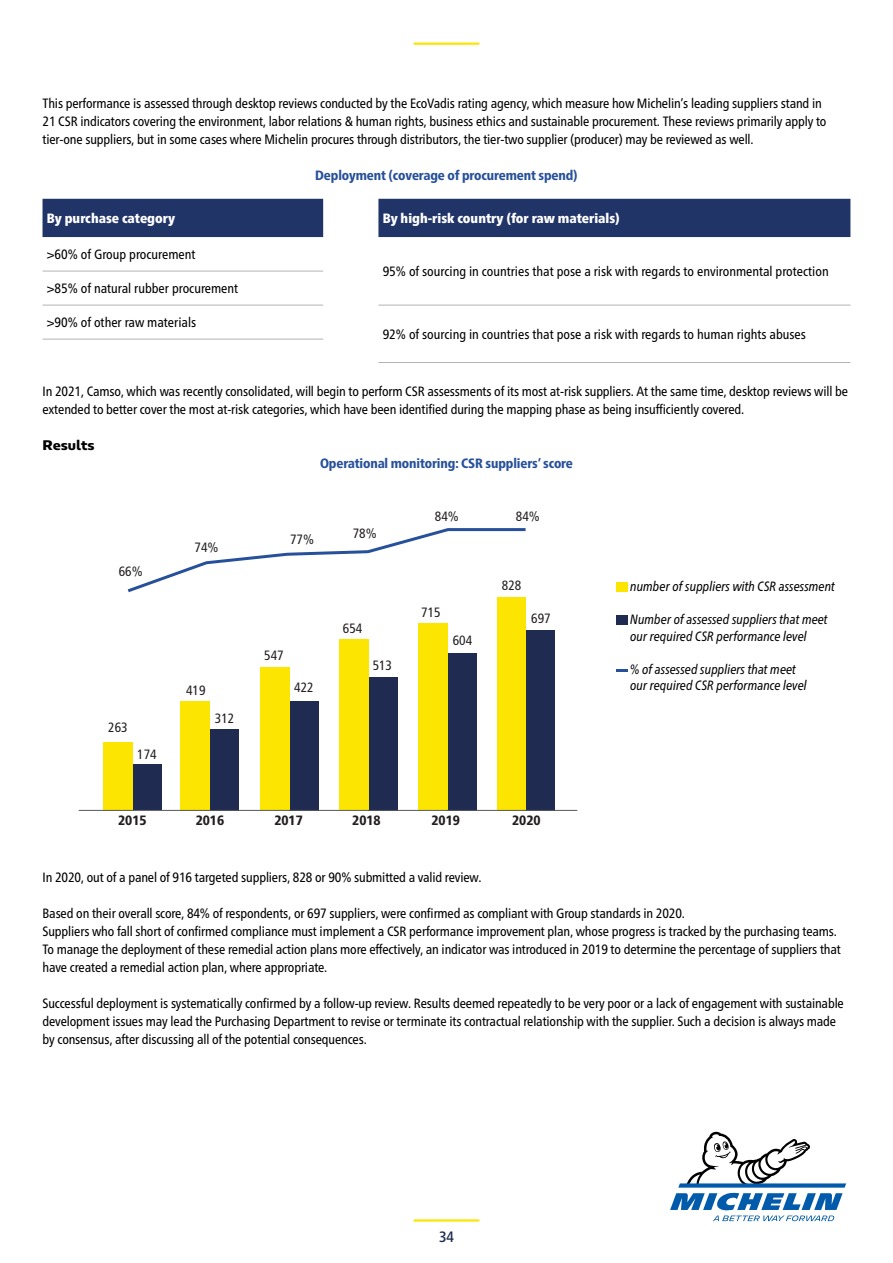
<style>
.page{position:relative;width:893px;height:1263px;background:#fff}
.page>*{position:absolute;margin:0;border:0;box-sizing:border-box;transform-origin:0 0}
.t1{font:500 condensed 15px "Frutiger Neue LTW1 G";color:#202b51}
.t2{font:condensed 13.5px/18px "Frutiger Neue LTW1 G";letter-spacing:-.01em;color:#000}
.t3{font:italic condensed 13.5px/16.5px "Frutiger Neue LTW1 G";color:#000}
.t4{font:800 condensed 13.5px "Frutiger Neue LTW1 G";letter-spacing:-.01em;color:#27509b}
.t5{font:condensed 13.5px "Frutiger LT Std";color:#231f20}
.t6{font:900 condensed 13.5px "Frutiger Neue LTW1 G";color:#fff}
.t7{font:800 condensed 13.5px "Frutiger Neue LTW1 G";color:#231f20}
.t8{font:700 13.5px "Michelin Unit Text";letter-spacing:-.01em;color:#000}
</style>
<div class="page">
<div style="left:43px;top:199px;width:807px;height:38px;background:#213468"></div>
<hr style="left:43px;top:271px;width:280px;height:1px;background:#b3b3b3">
<hr style="left:43px;top:305px;width:280px;height:1px;background:#b3b3b3">
<hr style="left:378px;top:305px;width:472px;height:1px;background:#b3b3b3">
<hr style="left:43px;top:339px;width:280px;height:1px;background:#b3b3b3">
<hr style="left:378px;top:362px;width:472px;height:1px;background:#b3b3b3">
<div style="left:526px;top:630px;width:29px;height:180px;background:#202b51"></div>
<div style="left:497px;top:597px;width:29px;height:213px;background:#fce500"></div>
<svg style="left:127px;top:528px;width:399px;height:65px"></svg>
<div style="left:132px;top:765px;width:30px;height:45px;background:#202b51"></div>
<div style="left:209px;top:729px;width:30px;height:82px;background:#202b51"></div>
<div style="left:290px;top:701px;width:29px;height:110px;background:#202b51"></div>
<div style="left:368px;top:677px;width:30px;height:134px;background:#202b51"></div>
<div style="left:448px;top:653px;width:29px;height:158px;background:#202b51"></div>
<div style="left:103px;top:742px;width:30px;height:69px;background:#fce500"></div>
<div style="left:180px;top:701px;width:29px;height:110px;background:#fce500"></div>
<div style="left:260px;top:667px;width:29px;height:143px;background:#fce500"></div>
<div style="left:339px;top:639px;width:29px;height:171px;background:#fce500"></div>
<div style="left:418px;top:623px;width:29px;height:187px;background:#fce500"></div>
<hr style="left:79px;top:810px;width:498px;height:1px;background:#57585a">
<div style="left:616px;top:582px;width:11px;height:9px;background:#fce500"></div>
<div style="left:616px;top:615px;width:11px;height:9px;background:#202b51"></div>
<svg style="left:616px;top:669px;width:11px;height:3px"></svg>
<hr style="left:414px;top:1219px;width:64px;height:2px;background:#fce500">
<hr style="left:414px;top:43px;width:64px;height:2px;background:#fce500">
<svg style="left:670px;top:1132px;width:176px;height:89px"></svg>
<p class="t2" style="left:43px;top:93px;width:785px">This performance is assessed through desktop reviews conducted by the EcoVadis rating agency, which measure how Michelin’s leading suppliers stand in<br>21 CSR indicators covering the environment, labor relations &amp; human rights, business ethics and sustainable procurement. These reviews primarily apply to tier-one suppliers, but in some cases where Michelin procures through distributors, the tier-two supplier (producer) may be reviewed as well.</p>
<p class="t4" style="left:315px;top:165px;width:264px">Deployment (coverage of procurement spend)</p>
<p class="t6" style="left:47px;top:208px;width:130px">By purchase category</p>
<p class="t6" style="left:383px;top:208px;width:239px">By high-risk country (for raw materials)</p>
<p class="t2" style="left:47px;top:244px;width:150px">&gt;60% of Group procurement</p>
<p class="t2" style="left:383px;top:261px;width:447px">95% of sourcing in countries that pose a risk with regards to environmental protection</p>
<p class="t2" style="left:47px;top:278px;width:193px">&gt;85% of natural rubber procurement</p>
<p class="t2" style="left:47px;top:312px;width:151px">&gt;90% of other raw materials</p>
<p class="t2" style="left:383px;top:324px;width:425px">92% of sourcing in countries that pose a risk with regards to human rights abuses</p>
<p class="t2" style="left:43px;top:381px;width:807px">In 2021, Camso, which was recently consolidated, will begin to perform CSR assessments of its most at-risk suppliers. At the same time, desktop reviews will be extended to better cover the most at-risk categories, which have been identified during the mapping phase as being insufficiently covered.</p>
<p class="t8" style="left:43px;top:437px;width:54px">Results</p>
<p class="t4" style="left:320px;top:453px;width:254px">Operational monitoring: CSR suppliers’ score</p>
<p class="t5" style="left:119px;top:564px;width:25px">66%</p>
<p class="t5" style="left:195px;top:540px;width:25px">74%</p>
<p class="t5" style="left:108px;top:719px;width:21px">263</p>
<p class="t5" style="left:137px;top:747px;width:21px">174</p>
<p class="t5" style="left:186px;top:683px;width:21px">419</p>
<p class="t5" style="left:215px;top:711px;width:21px">312</p>
<p class="t5" style="left:290px;top:531px;width:25px">77%</p>
<p class="t5" style="left:353px;top:525px;width:25px">78%</p>
<p class="t5" style="left:264px;top:647px;width:21px">547</p>
<p class="t5" style="left:294px;top:680px;width:21px">422</p>
<p class="t5" style="left:343px;top:620px;width:21px">654</p>
<p class="t5" style="left:373px;top:658px;width:21px">513</p>
<p class="t5" style="left:435px;top:508px;width:25px">84%</p>
<p class="t5" style="left:516px;top:508px;width:25px">84%</p>
<p class="t5" style="left:421px;top:604px;width:21px">715</p>
<p class="t5" style="left:453px;top:633px;width:21px">604</p>
<p class="t5" style="left:502px;top:578px;width:21px">828</p>
<p class="t5" style="left:531px;top:610px;width:21px">697</p>
<p class="t7" style="left:118px;top:810px;width:30px">2015</p>
<p class="t7" style="left:196px;top:810px;width:30px">2016</p>
<p class="t7" style="left:274px;top:810px;width:30px">2017</p>
<p class="t7" style="left:352px;top:810px;width:30px">2018</p>
<p class="t7" style="left:431px;top:810px;width:30px">2019</p>
<p class="t7" style="left:512px;top:810px;width:30px">2020</p>
<p class="t3" style="left:630px;top:577px;width:206px">number of suppliers with CSR assessment</p>
<p class="t3" style="left:630px;top:610px;width:199px">Number of assessed suppliers that meet our required CSR performance level</p>
<p class="t3" style="left:630px;top:660px;width:178px">% of assessed suppliers that meet our required CSR performance level</p>
<p class="t2" style="left:43px;top:867px;width:441px">In 2020, out of a panel of 916 targeted suppliers, 828 or 90% submitted a valid review.</p>
<p class="t2" style="left:43px;top:903px;width:800px">Based on their overall score, 84% of respondents, or 697 suppliers, were confirmed as compliant with Group standards in 2020.<br>Suppliers who fall short of confirmed compliance must implement a CSR performance improvement plan, whose progress is tracked by the purchasing teams.<br>To manage the deployment of these remedial action plans more effectively, an indicator was introduced in 2019 to determine the percentage of suppliers that have created a remedial action plan, where appropriate.</p>
<p class="t2" style="left:43px;top:993px;width:803px">Successful deployment is systematically confirmed by a follow-up review. Results deemed repeatedly to be very poor or a lack of engagement with sustainable development issues may lead the Purchasing Department to revise or terminate its contractual relationship with the supplier. Such a decision is always made by consensus, after discussing all of the potential consequences.</p>
<p class="t1" style="left:439px;top:1226px;width:16px">34</p>
</div>
